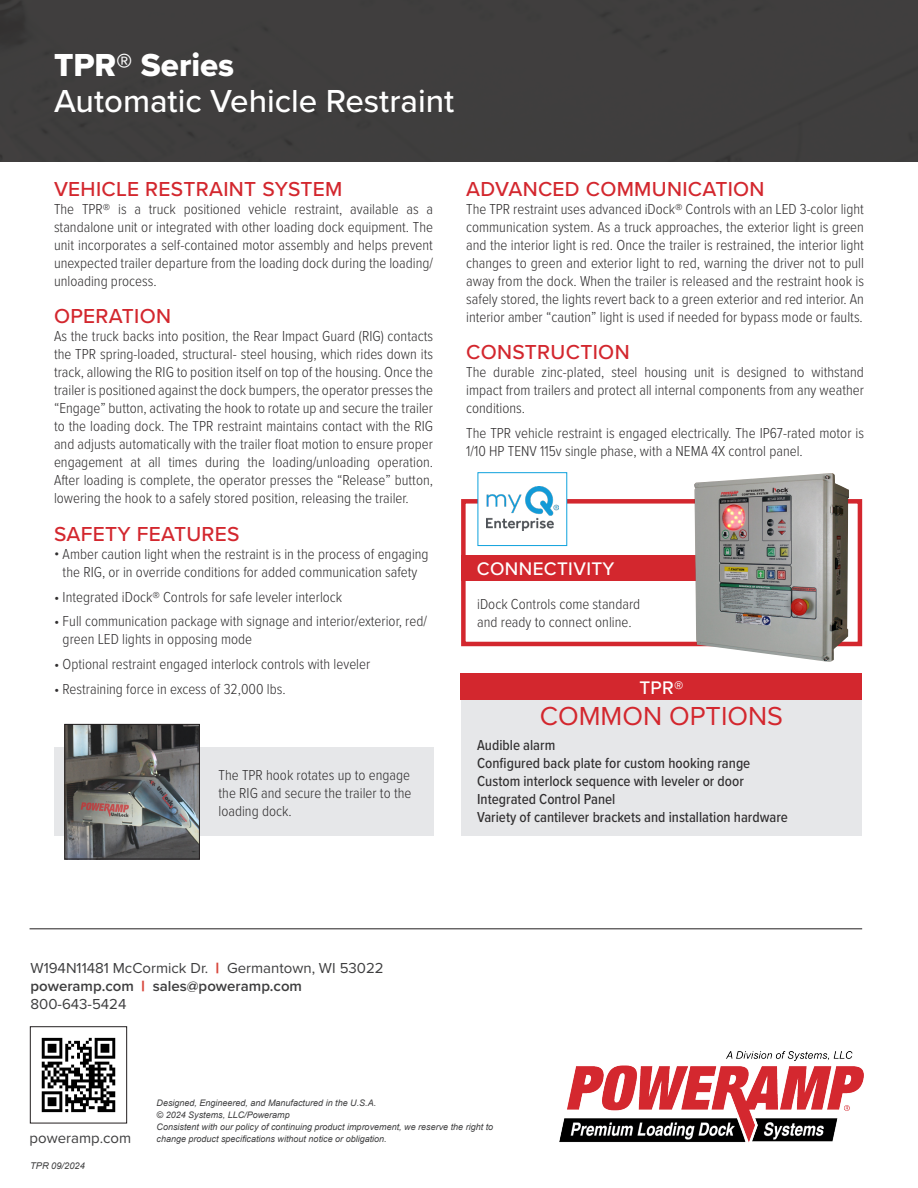
<style>
.page{position:relative;width:918px;height:1188px;background:#fff}
.page>*{position:absolute;margin:0;border:0;box-sizing:border-box;transform-origin:0 0}
.t1{font:500 33px/36px "Proxima Nova";color:#fff}
.t2{font:27px "Proxima Nova";color:#d3272e}
.t3{font:500 21px "Proxima Nova";letter-spacing:.015em;color:#d3272e}
.t4{font:500 18.9px "Proxima Nova";letter-spacing:.02em;color:#fff}
.t5{font:300 15px/18px "Proxima Nova Cond";color:#312f30;text-align:justify}
.t6{font:500 15px/18px "Proxima Nova Cond";color:#312f30}
.t7{font:15px/18px "Proxima Nova";color:#3e3e3f}
.t8{font:italic 9.3px "Arial";color:#3e3e3f}
.t9{font:italic 9px/12px "Arial";color:#3e3e3f}
.s1{font-family:"Proxima Nova Extrabld";font-weight:400}
.s2{font-weight:900;color:#d7453a}
.s3{font-weight:600}
.s4{font-size:9.3px}
</style>
<div class="page">
<hr style="left:30px;top:928px;width:832px;height:1px;background:#231f20">
<div style="left:1px;top:0;width:917px;height:161px;background:#403e3e"></div>
<div style="left:461px;top:673px;width:401px;height:163px;background:#e6e7e9"></div>
<div style="left:461px;top:673px;width:401px;height:27px;background:#d3272e"></div>
<img style="left:559px;top:1051px;width:305px;height:91px">
<img style="left:41px;top:1037px;width:75px;height:76px">
<div style="left:30px;top:1027px;width:97px;height:96px;border:1px solid #231f20"></div>
<div style="left:461px;top:555px;width:357px;height:25px;background:#d3272e"></div>
<div style="left:461px;top:499px;width:401px;height:147px;border:4px solid #d3272e"></div>
<div style="left:478px;top:473px;width:89px;height:73px;background:#fff"></div>
<img style="left:487px;top:487px;width:72px;height:44px">
<div style="left:478px;top:472px;width:89px;height:74px;border:1px solid #0fa2dd"></div>
<img style="left:693px;top:473px;width:156px;height:189px">
<div style="left:54px;top:747px;width:379px;height:89px;background:#e6e7e9"></div>
<img style="left:67px;top:726px;width:131px;height:131px">
<div style="left:65px;top:724px;width:135px;height:135px;border:1px solid #231f20"></div>
<p class="t1" style="left:54px;top:46px;width:402px"><span class="s1">TPR® Series<br></span>Automatic Vehicle Restraint</p>
<p class="t3" style="left:54px;top:173px;width:290px">VEHICLE RESTRAINT SYSTEM</p>
<p class="t5" style="left:54px;top:199px;width:381px">The TPR® is a truck positioned vehicle restraint, available as a standalone unit or integrated with other loading dock equipment. The unit incorporates a self-contained motor assembly and helps prevent unexpected trailer departure from the loading dock during the loading/ unloading process.</p>
<p class="t3" style="left:54px;top:301px;width:119px">OPERATION</p>
<p class="t5" style="left:54px;top:327px;width:381px">As the truck backs into position, the Rear Impact Guard (RIG) contacts the TPR spring-loaded, structural- steel housing, which rides down its track, allowing the RIG to position itself on top of the housing. Once the trailer is positioned against the dock bumpers, the operator presses the “Engage” button, activating the hook to rotate up and secure the trailer to the loading dock. The TPR restraint maintains contact with the RIG and adjusts automatically with the trailer float motion to ensure proper engagement at all times during the loading/unloading operation.<br>After loading is complete, the operator presses the “Release” button, lowering the hook to a safely stored position, releasing the trailer.</p>
<p class="t3" style="left:54px;top:518px;width:187px">SAFETY FEATURES</p>
<p class="t5" style="left:54px;top:544px;width:376px;text-align:center">• Amber caution light when the restraint is in the process of engaging the RIG, or in override conditions for added communication safety</p>
<p class="t5" style="left:54px;top:587px;width:290px">• Integrated iDock® Controls for safe leveler interlock</p>
<p class="t5" style="left:63px;top:612px;width:366px;text-indent:-9px">• Full communication package with signage and interior/exterior, red/ green LED lights in opposing mode</p>
<p class="t5" style="left:54px;top:654px;width:318px">• Optional restraint engaged interlock controls with leveler</p>
<p class="t5" style="left:54px;top:679px;width:233px">• Restraining force in excess of 32,000 lbs.</p>
<p class="t5" style="left:219px;top:765px;width:194px">The TPR hook rotates up to engage the RIG and secure the trailer to the loading dock.</p>
<p class="t3" style="left:466px;top:173px;width:300px">ADVANCED COMMUNICATION</p>
<p class="t5" style="left:466px;top:199px;width:399px">The TPR restraint uses advanced iDock® Controls with an LED 3-color light communication system. As a truck approaches, the exterior light is green and the interior light is red. Once the trailer is restrained, the interior light changes to green and exterior light to red, warning the driver not to pull away from the dock. When the trailer is released and the restraint hook is safely stored, the lights revert back to a green exterior and red interior. An interior amber “caution” light is used if needed for bypass mode or faults.</p>
<p class="t3" style="left:466px;top:337px;width:165px">CONSTRUCTION</p>
<p class="t5" style="left:466px;top:363px;width:399px">The durable zinc-plated, steel housing unit is designed to withstand impact from trailers and protect all internal components from any weather conditions.</p>
<p class="t5" style="left:466px;top:423px;width:399px">The TPR vehicle restraint is engaged electrically. The IP67-rated motor is<br>1/10 HP TENV 115v single phase, with a NEMA 4X control panel.</p>
<p class="t4" style="left:477px;top:555px;width:139px">CONNECTIVITY</p>
<p class="t5" style="left:477px;top:594px;width:165px">iDock Controls come standard and ready to connect online.</p>
<p class="t4" style="left:639px;top:674px;width:46px">TPR®</p>
<p class="t2" style="left:540px;top:696px;width:245px">COMMON OPTIONS</p>
<p class="t6" style="left:477px;top:735px;width:275px">Audible alarm<br>Configured back plate for custom hooking range<br>Custom interlock sequence with leveler or door</p>
<p class="t6" style="left:477px;top:789px;width:140px">Integrated Control Panel</p>
<p class="t6" style="left:477px;top:807px;width:312px">Variety of cantilever brackets and installation hardware</p>
<p class="t7" style="left:30px;top:958px;width:355px">W194N11481 McCormick Dr. <span class="s2">|</span> Germantown, WI 53022 <span class="s3">poweramp.com</span> <span class="s2">|</span> <span class="s3">sales@poweramp.com</span></p>
<p class="t7" style="left:30px;top:994px;width:98px">800-643-5424</p>
<p class="t7" style="left:30px;top:1129px;width:103px">poweramp.com</p>
<p class="t8" style="left:30px;top:1160px;width:56px">TPR 09/2024</p>
<p class="t9" style="left:157px;top:1097px;width:338px">Designed, Engineered, and Manufactured in the U.S.A.<br>© 2024 Systems, LLC/Poweramp<br>Consistent with our policy of continuing product improvement, we reserve the right to change product specifications without notice or obligation<span class="s4">.</span></p>
</div>
